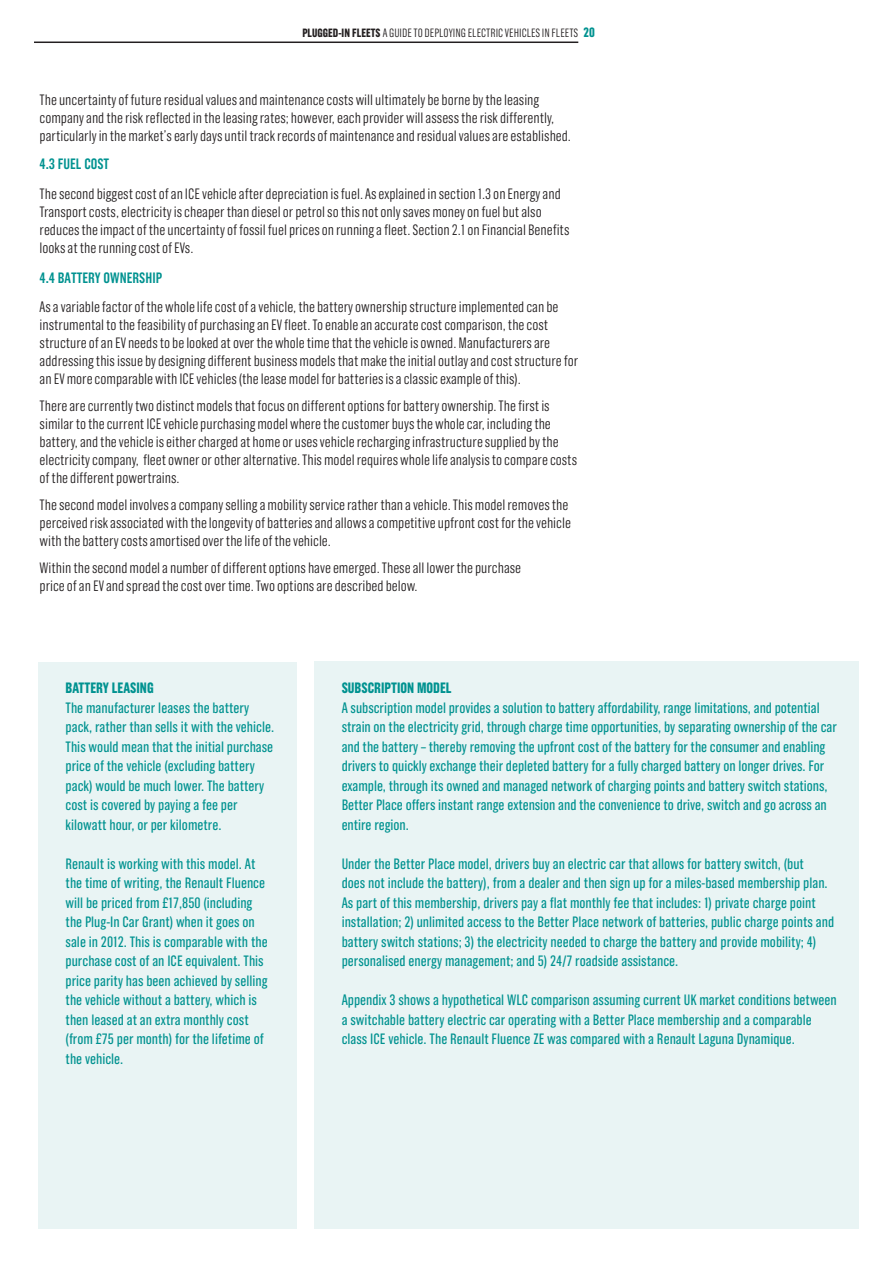
<style>
.page{position:relative;width:893px;height:1263px;background:#fff}
.page>*{position:absolute;margin:0;border:0;box-sizing:border-box;transform-origin:0 0}
.pull_quotes_horizont{font:15px/19.5px "Grotzec Head Condensed";color:#009290}
.body{font:300 15px/18px "Grotzec Head Condensed";color:#231f20}
.TOC_level_2{font:300 15px/18px "Grotzec Head Condensed";color:#231f20}
.pull_quotes_horizont-2{font:700 15px "Grotzec Head Condensed";color:#009290}
.TOC_level_2-2{font:600 condensed 15px "Grotzec Head";color:#009290}
.t1{font:300 12px "Grotzec Head Condensed";color:#231f20}
.s1{font-weight:700}
.s2{font-weight:700;font-size:13.5px;color:#009290}
</style>
<div class="page">
<hr style="left:34px;top:42px;width:544px;height:1px;background:#231f20">
<div style="left:315px;top:662px;width:544px;height:567px;background:#e9f4f4"></div>
<div style="left:39px;top:662px;width:258px;height:566px;background:#e9f4f4"></div>
<p class="t1" style="left:302px;top:25px;width:294px"><span class="s1">PLUGGED-IN FLEETS</span> A GUIDE TO DEPLOYING ELECTRIC VEHICLES IN FLEETS <span class="s2">20</span></p>
<p class="body" style="left:40px;top:90px;width:533px">The uncertainty of future residual values and maintenance costs will ultimately be borne by the leasing company and the risk reflected in the leasing rates; however, each provider will assess the risk differently, particularly in the market’s early days until track records of maintenance and residual values are established.</p>
<p class="TOC_level_2-2" style="left:40px;top:155px;width:71px">4.3 FUEL COST</p>
<p class="TOC_level_2" style="left:40px;top:185px;width:531px">The second biggest cost of an ICE vehicle after depreciation is fuel. As explained in section 1.3 on Energy and Transport costs, electricity is cheaper than diesel or petrol so this not only saves money on fuel but also reduces the impact of the uncertainty of fossil fuel prices on running a fleet. Section 2.1 on Financial Benefits looks at the running cost of EVs.</p>
<p class="TOC_level_2-2" style="left:40px;top:269px;width:124px">4.4 BATTERY OWNERSHIP</p>
<p class="body" style="left:40px;top:297px;width:540px">As a variable factor of the whole life cost of a vehicle, the battery ownership structure implemented can be instrumental to the feasibility of purchasing an EV fleet. To enable an accurate cost comparison, the cost structure of an EV needs to be looked at over the whole time that the vehicle is owned. Manufacturers are addressing this issue by designing different business models that make the initial outlay and cost structure for an EV more comparable with ICE vehicles (the lease model for batteries is a classic example of this).</p>
<p class="body" style="left:40px;top:396px;width:539px">There are currently two distinct models that focus on different options for battery ownership. The first is similar to the current ICE vehicle purchasing model where the customer buys the whole car, including the battery, and the vehicle is either charged at home or uses vehicle recharging infrastructure supplied by the electricity company, fleet owner or other alternative. This model requires whole life analysis to compare costs of the different powertrains.</p>
<p class="body" style="left:40px;top:495px;width:533px">The second model involves a company selling a mobility service rather than a vehicle. This model removes the perceived risk associated with the longevity of batteries and allows a competitive upfront cost for the vehicle with the battery costs amortised over the life of the vehicle.</p>
<p class="body" style="left:40px;top:558px;width:483px">Within the second model a number of different options have emerged. These all lower the purchase price of an EV and spread the cost over time. Two options are described below.</p>
<p class="pull_quotes_horizont-2" style="left:66px;top:679px;width:90px">BATTERY LEASING</p>
<p class="pull_quotes_horizont" style="left:66px;top:697px;width:210px">The manufacturer leases the battery pack, rather than sells it with the vehicle.<br>This would mean that the initial purchase price of the vehicle (excluding battery pack) would be much lower. The battery cost is covered by paying a fee per kilowatt hour, or per kilometre.</p>
<p class="pull_quotes_horizont" style="left:66px;top:853px;width:204px">Renault is working with this model. At the time of writing, the Renault Fluence will be priced from £17,850 (including the Plug-In Car Grant) when it goes on sale in 2012. This is comparable with the purchase cost of an ICE equivalent. This price parity has been achieved by selling the vehicle without a battery, which is then leased at an extra monthly cost (from £75 per month) for the lifetime of the vehicle.</p>
<p class="pull_quotes_horizont-2" style="left:342px;top:679px;width:111px">SUBSCRIPTION MODEL</p>
<p class="pull_quotes_horizont" style="left:342px;top:697px;width:497px">A subscription model provides a solution to battery affordability, range limitations, and potential strain on the electricity grid, through charge time opportunities, by separating ownership of the car and the battery – thereby removing the upfront cost of the battery for the consumer and enabling drivers to quickly exchange their depleted battery for a fully charged battery on longer drives. For example, through its owned and managed network of charging points and battery switch stations, Better Place offers instant range extension and the convenience to drive, switch and go across an entire region.</p>
<p class="pull_quotes_horizont" style="left:342px;top:853px;width:494px">Under the Better Place model, drivers buy an electric car that allows for battery switch, (but<br>does not include the battery), from a dealer and then sign up for a miles-based membership plan.<br>As part of this membership, drivers pay a flat monthly fee that includes: 1) private charge point installation; 2) unlimited access to the Better Place network of batteries, public charge points and battery switch stations; 3) the electricity needed to charge the battery and provide mobility; 4) personalised energy management; and 5) 24/7 roadside assistance.</p>
<p class="pull_quotes_horizont" style="left:342px;top:990px;width:497px">Appendix 3 shows a hypothetical WLC comparison assuming current UK market conditions between a switchable battery electric car operating with a Better Place membership and a comparable class ICE vehicle. The Renault Fluence ZE was compared with a Renault Laguna Dynamique.</p>
</div>
